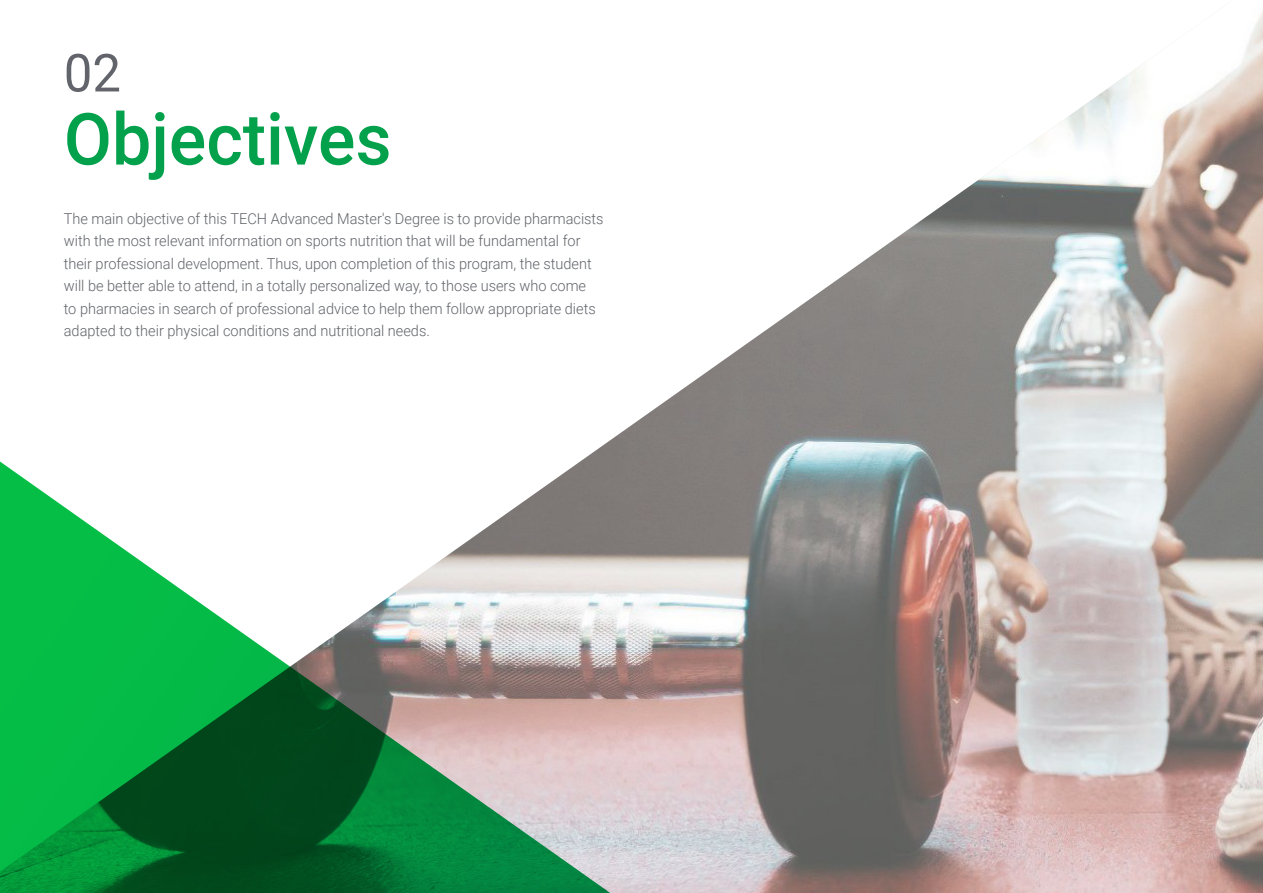
<style>
.page{position:relative;width:1263px;height:893px;background:#fff}
.page>*{position:absolute;margin:0;border:0;box-sizing:border-box;transform-origin:0 0}
.t1{font:500 72px "Roboto";color:#04a14d}
.t2{font:52.5px "Roboto";color:#61646a}
.t3{font:300 15px/22.5px "Roboto";color:#61646a}
</style>
<div class="page">
<img style="left:602px;top:11px;width:661px;height:882px">
<svg style="left:0;top:446px;width:640px;height:447px"></svg>
<h2 class="t2" style="left:64px;top:36px;width:59px">02</h2>
<h1 class="t1" style="left:64px;top:89px;width:329px">Objectives</h1>
<p class="t3" style="left:64px;top:207px;width:541px">The main objective of this TECH Advanced Master's Degree is to provide pharmacists with the most relevant information on sports nutrition that will be fundamental for their professional development. Thus, upon completion of this program, the student will be better able to attend, in a totally personalized way, to those users who come<br>to pharmacies in search of professional advice to help them follow appropriate diets adapted to their physical conditions and nutritional needs.</p>
</div>
